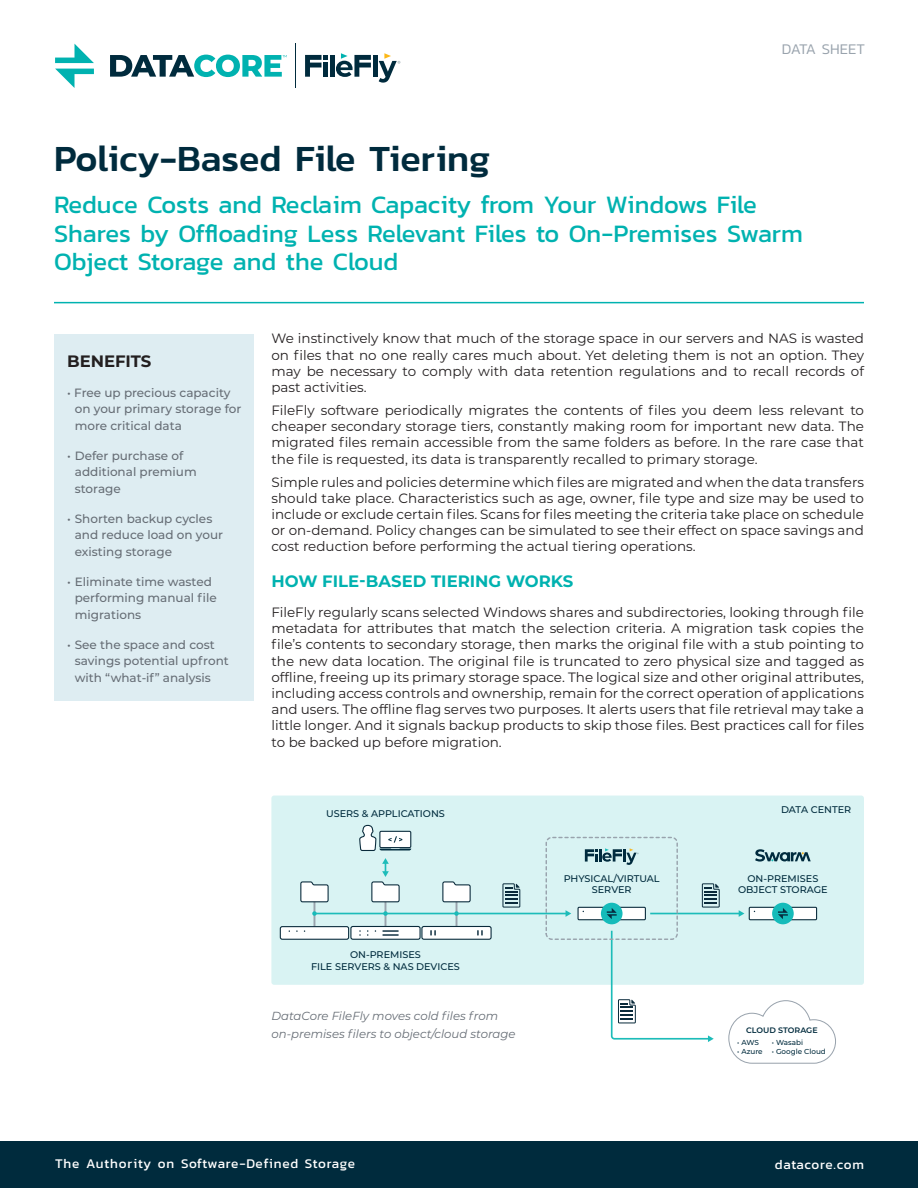
<style>
.page{position:relative;width:918px;height:1188px;background:#fff}
.page>*{position:absolute;margin:0;border:0;box-sizing:border-box;transform-origin:0 0}
.General_Text{font:500 37.5px "Kanit";color:#002b3d}
.General_Text-2{font:25.5px/28.5px "Kanit";color:#00b2b0}
.Section_title{font:700 16.5px "Montserrat";color:#00b2b0}
.Section_title-2{font:700 16.5px "Montserrat";letter-spacing:-.005em;color:#231f20}
.t1{font:300 15px "Kanit";color:#99a3ad}
.General_Text-3{font:13.5px/16.2px "Montserrat";color:#231f20;text-align:justify}
.t2{font:13.5px "Kanit";letter-spacing:.045em;color:#fff}
.General_Text-4{font:500 12px/16.5px "Montserrat";color:#666d75}
.General_Text-5{font:italic 11.7px/18px "Montserrat";color:#666d75}
.t3{font:500 9.75px/11.6px "Montserrat";color:#002b3d;text-align:center}
.t4{font:600 7.95px "Montserrat";color:#002b3d}
.t5{font:500 7.2px "Montserrat";color:#002b3d}
</style>
<div class="page">
<div style="left:0;top:1141px;width:918px;height:47px;background:#002b3d"></div>
<svg style="left:55px;top:44px;width:39px;height:19px"></svg>
<svg style="left:55px;top:69px;width:39px;height:19px"></svg>
<svg style="left:110px;top:55px;width:177px;height:22px"></svg>
<hr style="left:295px;top:43px;width:1px;height:45px;background:#002b3d">
<hr style="left:330px;top:55px;width:4px;height:22px;background:#002b3d">
<hr style="left:373px;top:55px;width:4px;height:22px;background:#002b3d">
<svg style="left:305px;top:55px;width:23px;height:22px"></svg>
<svg style="left:336px;top:53px;width:35px;height:24px"></svg>
<svg style="left:379px;top:53px;width:21px;height:30px"></svg>
<div style="left:54px;top:335px;width:200px;height:366px;background:#deedf2"></div>
<hr style="left:54px;top:302px;width:810px;height:1px;background:#00b2b0">
<div style="left:271px;top:796px;width:593px;height:189px;background:#d9f3f3;border-radius:3px"></div>
<hr style="left:650px;top:913px;width:90px;height:1px;background:#1dbcb9">
<svg style="left:739px;top:910px;width:5px;height:7px"></svg>
<svg style="left:359px;top:824px;width:52px;height:27px"></svg>
<svg style="left:585px;top:848px;width:54px;height:17px"></svg>
<svg style="left:755px;top:849px;width:56px;height:13px"></svg>
<svg style="left:728px;top:1000px;width:108px;height:64px"></svg>
<div style="left:578px;top:907px;width:67px;height:13px;background:#fff"></div>
<div style="left:578px;top:907px;width:68px;height:13px;border:1px solid #092a3b"></div>
<div style="left:601px;top:903px;width:22px;height:21px;background:#15bbba;border-radius:50%"></div>
<svg style="left:607px;top:908px;width:10px;height:11px"></svg>
<div style="left:749px;top:907px;width:68px;height:13px;background:#fff"></div>
<div style="left:749px;top:907px;width:68px;height:13px;border:1px solid #092a3b"></div>
<div style="left:772px;top:903px;width:22px;height:21px;background:#15bbba;border-radius:50%"></div>
<svg style="left:778px;top:908px;width:10px;height:11px"></svg>
<svg style="left:702px;top:883px;width:18px;height:25px"></svg>
<svg style="left:502px;top:883px;width:19px;height:25px"></svg>
<svg style="left:610px;top:930px;width:104px;height:112px"></svg>
<div style="left:546px;top:837px;width:132px;height:103px;border:1px dashed #99a3ad;border-radius:6px"></div>
<div style="left:280px;top:927px;width:69px;height:12px;background:#fff;border-radius:2px"></div>
<div style="left:280px;top:926px;width:69px;height:14px;border:1px solid #092a3b;border-radius:2px"></div>
<div style="left:351px;top:926px;width:69px;height:13px;background:#fff;border-radius:2px"></div>
<div style="left:350px;top:926px;width:71px;height:14px;border:1px solid #092a3b;border-radius:2px"></div>
<div style="left:422px;top:926px;width:69px;height:13px;background:#fff;border-radius:2px"></div>
<div style="left:421px;top:926px;width:71px;height:14px;border:1px solid #092a3b;border-radius:2px"></div>
<svg style="left:477px;top:930px;width:6px;height:6px"></svg>
<svg style="left:430px;top:930px;width:6px;height:6px"></svg>
<hr style="left:314px;top:913px;width:253px;height:1px;background:#1dbcb9">
<svg style="left:566px;top:910px;width:5px;height:7px"></svg>
<svg style="left:296px;top:881px;width:33px;height:51px"></svg>
<svg style="left:367px;top:858px;width:33px;height:78px"></svg>
<svg style="left:442px;top:881px;width:29px;height:46px"></svg>
<p class="t1" style="left:782px;top:38px;width:85px">DATA SHEET</p>
<p class="General_Text" style="left:54px;top:131px;width:438px">Policy-Based File Tiering</p>
<p class="General_Text-2" style="left:54px;top:190px;width:751px">Reduce Costs and Reclaim Capacity from Your Windows File<br>Shares by Offloading Less Relevant Files to On-Premises Swarm<br>Object Storage and the Cloud</p>
<p class="Section_title-2" style="left:67px;top:349px;width:86px">BENEFITS</p>
<p class="General_Text-4" style="left:75px;top:384px;width:168px;text-indent:-8px">• Free up precious capacity on your primary storage for more critical data</p>
<p class="General_Text-4" style="left:75px;top:447px;width:123px;text-indent:-8px">• Defer purchase of additional premium storage</p>
<p class="General_Text-4" style="left:75px;top:510px;width:150px;text-indent:-8px">• Shorten backup cycles and reduce load on your existing storage</p>
<p class="General_Text-4" style="left:75px;top:573px;width:143px;text-indent:-8px">• Eliminate time wasted performing manual file migrations</p>
<p class="General_Text-4" style="left:75px;top:636px;width:156px;text-indent:-8px">• See the space and cost savings potential upfront with “what-if” analysis</p>
<p class="General_Text-3" style="left:272px;top:330px;width:594px">We instinctively know that much of the storage space in our servers and NAS is wasted on files that no one really cares much about. Yet deleting them is not an option. They may be necessary to comply with data retention regulations and to recall records of past activities.</p>
<p class="General_Text-3" style="left:272px;top:402px;width:594px">FileFly software periodically migrates the contents of files you deem less relevant to cheaper secondary storage tiers, constantly making room for important new data. The migrated files remain accessible from the same folders as before. In the rare case that the file is requested, its data is transparently recalled to primary storage.</p>
<p class="General_Text-3" style="left:272px;top:473px;width:594px">Simple rules and policies determine which files are migrated and when the data transfers should take place. Characteristics such as age, owner, file type and size may be used to include or exclude certain files. Scans for files meeting the criteria take place on schedule or on-demand. Policy changes can be simulated to see their effect on space savings and cost reduction before performing the actual tiering operations.</p>
<p class="Section_title" style="left:272px;top:570px;width:303px">HOW FILE-BASED TIERING WORKS</p>
<p class="General_Text-3" style="left:272px;top:604px;width:594px">FileFly regularly scans selected Windows shares and subdirectories, looking through file metadata for attributes that match the selection criteria. A migration task copies the file’s contents to secondary storage, then marks the original file with a stub pointing to the new data location. The original file is truncated to zero physical size and tagged as offline, freeing up its primary storage space. The logical size and other original attributes, including access controls and ownership, remain for the correct operation of applications and users. The offline flag serves two purposes. It alerts users that file retrieval may take a little longer. And it signals backup products to skip those files. Best practices call for files to be backed up before migration.</p>
<p class="t3" style="left:326px;top:807px;width:120px">USERS &amp; APPLICATIONS</p>
<p class="t3" style="left:311px;top:948px;width:150px">ON-PREMISES<br>FILE SERVERS &amp; NAS DEVICES</p>
<p class="General_Text-5" style="left:272px;top:1006px;width:246px">DataCore FileFly moves cold files from on-premises filers to object/cloud storage</p>
<p class="t3" style="left:564px;top:872px;width:98px">PHYSICAL/VIRTUAL<br>SERVER</p>
<p class="t3" style="left:781px;top:804px;width:72px">DATA CENTER</p>
<p class="t3" style="left:738px;top:872px;width:91px">ON-PREMISES<br>OBJECT STORAGE</p>
<p class="t4" style="left:746px;top:1024px;width:73px">CLOUD STORAGE</p>
<p class="t5" style="left:737px;top:1037px;width:23px">• AWS</p>
<p class="t5" style="left:737px;top:1046px;width:27px">• Azure</p>
<p class="t5" style="left:772px;top:1037px;width:33px">• Wasabi</p>
<p class="t5" style="left:772px;top:1046px;width:55px">• Google Cloud</p>
<p class="t2" style="left:55px;top:1153px;width:301px">The Authority on Software-Defined Storage</p>
<p class="t2" style="left:775px;top:1154px;width:91px">datacore.com</p>
</div>
